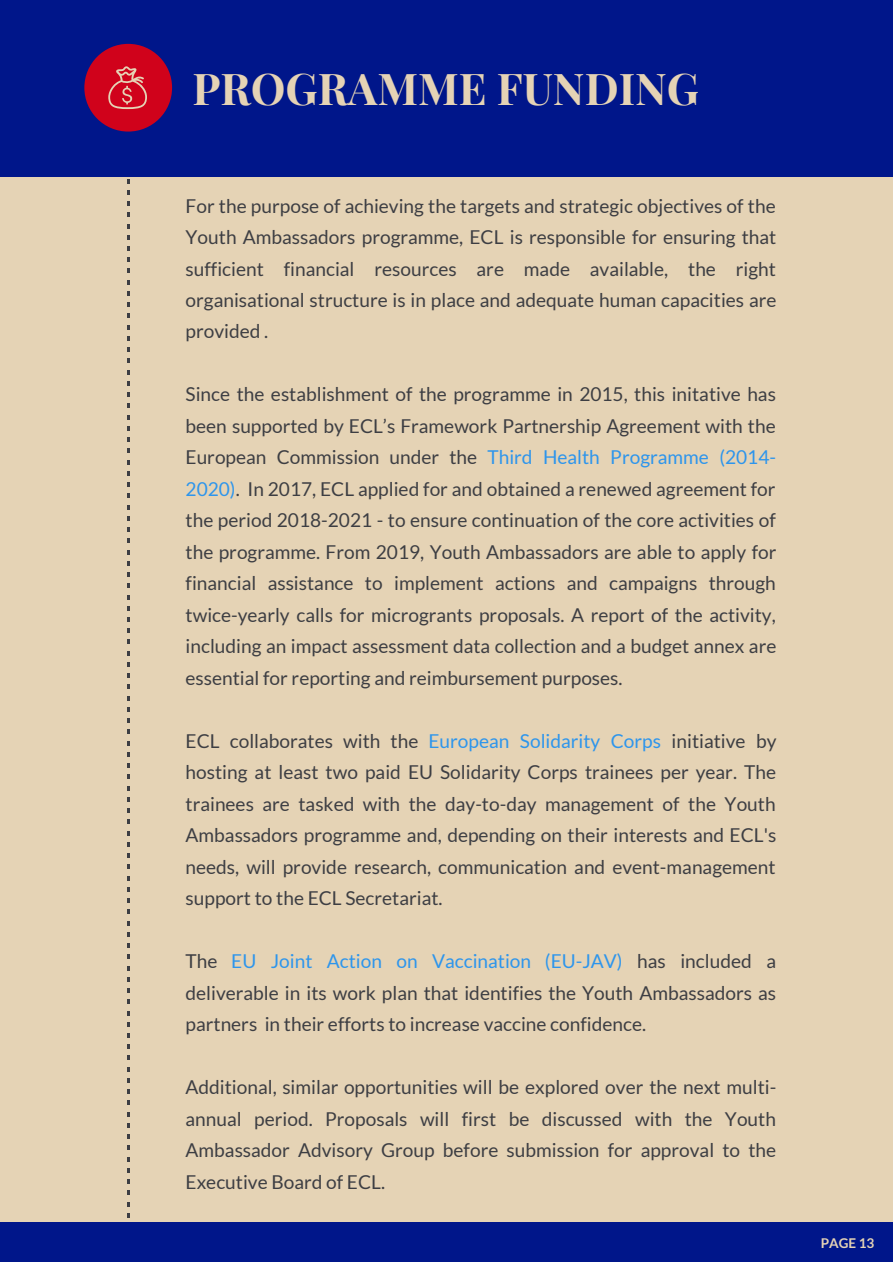
<style>
.page{position:relative;width:893px;height:1262px;background:#fff}
.page>*{position:absolute;margin:0;border:0;box-sizing:border-box;transform-origin:0 0}
.t1{font:700 43.8px "Playfair Display";color:#e5d3b5}
.t2{font:19.05px/31.5px "Lato";color:#3d3e43;text-align:justify}
.t3{font:700 13.5px "Lato";color:#e5d3b5}
.s1{color:#2d95ec}
</style>
<div class="page">
<div style="left:0;top:0;width:892px;height:1261px;background:#e5d3b5"></div>
<div style="left:0;top:0;width:892px;height:176px;background:#00168a"></div>
<div style="left:0;top:1222px;width:892px;height:39px;background:#00168a"></div>
<div style="left:84px;top:44px;width:88px;height:88px;background:#d0021b;border-radius:50%"></div>
<svg style="left:108px;top:66px;width:39px;height:43px"></svg>
<h1 class="t1" style="left:192px;top:54px;width:508px">PROGRAMME FUNDING</h1>
<p class="t2" style="left:185px;top:190px;width:592px">For the purpose of achieving the targets and strategic objectives of the Youth Ambassadors programme, ECL is responsible for ensuring that sufficient financial resources are made available, the right organisational structure is in place and adequate human capacities are provided .</p>
<p class="t2" style="left:185px;top:379px;width:592px">Since the establishment of the programme in 2015, this initative has been supported by ECL’s Framework Partnership Agreement with the European Commission under the <span class="s1">Third Health Programme (2014- 2020)</span>. In 2017, ECL applied for and obtained a renewed agreement for the period 2018-2021 - to ensure continuation of the core activities of the programme. From 2019, Youth Ambassadors are able to apply for financial assistance to implement actions and campaigns through twice-yearly calls for microgrants proposals. A report of the activity, including an impact assessment data collection and a budget annex are essential for reporting and reimbursement purposes.</p>
<p class="t2" style="left:185px;top:725px;width:592px">ECL collaborates with the <span class="s1">European Solidarity Corps</span> initiative by hosting at least two paid EU Solidarity Corps trainees per year. The trainees are tasked with the day-to-day management of the Youth Ambassadors programme and, depending on their interests and ECL's needs, will provide research, communication and event-management support to the ECL Secretariat.</p>
<p class="t2" style="left:185px;top:945px;width:592px">The <span class="s1">EU Joint Action on Vaccination (EU-JAV)</span> has included a deliverable in its work plan that identifies the Youth Ambassadors as partners in their efforts to increase vaccine confidence.</p>
<p class="t2" style="left:185px;top:1071px;width:592px">Additional, similar opportunities will be explored over the next multi&shy;annual period. Proposals will first be discussed with the Youth Ambassador Advisory Group before submission for approval to the Executive Board of ECL.</p>
<p class="t3" style="left:820px;top:1235px;width:55px">PAGE 13</p>
</div>
